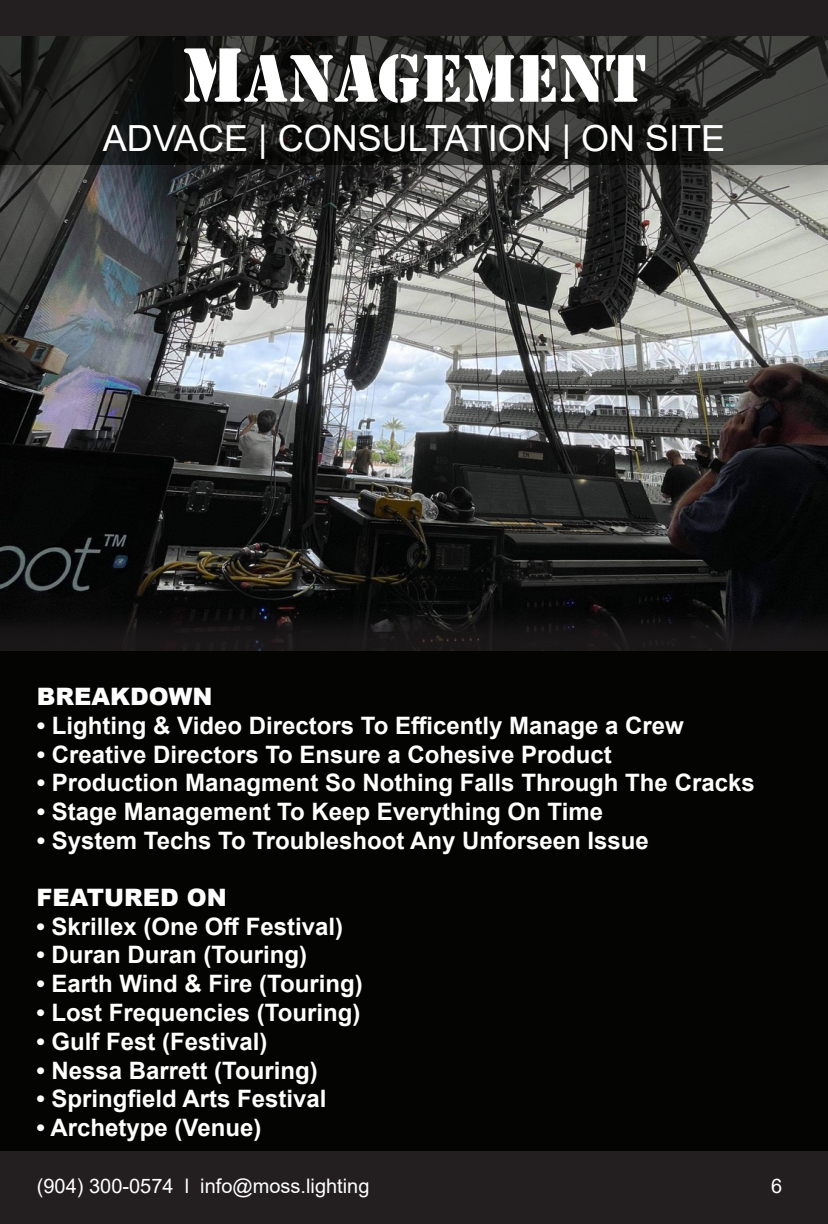
<style>
.page{position:relative;width:828px;height:1224px;background:#231f20}
.page>*{position:absolute;margin:0;border:0;box-sizing:border-box;transform-origin:0 0}
.t1{font:70px "Stencil";color:#fff}
.t2{font:36px "Arial";color:#fff}
.t3{font:700 24px "Arial";color:#fff}
.t4{font:900 24px "Arial";color:#fff}
.t5{font:20px "Arial";color:#fff}
.s1{font-size:80px}
</style>
<div class="page">
<img style="left:0;top:224px;width:828px;height:380px">
<div style="left:0;top:604px;width:828px;height:540px;background:#231f20;opacity:.7"></div>
<div style="left:0;top:651px;width:828px;height:499px;background:#040503"></div>
<div style="left:0;top:13px;width:828px;height:211px;background:#231f20;opacity:.6"></div>
<svg style="left:0;top:36px;width:828px;height:129px"></svg>
<p class="t1" style="left:181px;top:38px;width:467px"><span class="s1">M</span>ANAGEMENT</p>
<p class="t2" style="left:103px;top:114px;width:624px">ADVACE | CONSULTATION | ON SITE</p>
<p class="t4" style="left:37px;top:679px;width:177px">BREAKDOWN</p>
<p class="t3" style="left:37px;top:708px;width:648px">• Lighting &amp; Video Directors To Efficently Manage a Crew</p>
<p class="t3" style="left:37px;top:737px;width:576px">• Creative Directors To Ensure a Cohesive Product</p>
<p class="t3" style="left:37px;top:766px;width:719px">• Production Managment So Nothing Falls Through The Cracks</p>
<p class="t3" style="left:37px;top:795px;width:568px">• Stage Management To Keep Everything On Time</p>
<p class="t3" style="left:37px;top:824px;width:614px">• System Techs To Troubleshoot Any Unforseen Issue</p>
<p class="t4" style="left:36px;top:880px;width:192px">FEATURED ON</p>
<p class="t3" style="left:36px;top:909px;width:308px">• Skrillex (One Off Festival)</p>
<p class="t3" style="left:36px;top:938px;width:272px">• Duran Duran (Touring)</p>
<p class="t3" style="left:36px;top:967px;width:328px">• Earth Wind &amp; Fire (Touring)</p>
<p class="t3" style="left:36px;top:996px;width:325px">• Lost Frequencies (Touring)</p>
<p class="t3" style="left:36px;top:1024px;width:233px">• Gulf Fest (Festival)</p>
<p class="t3" style="left:36px;top:1053px;width:283px">• Nessa Barrett (Touring)</p>
<p class="t3" style="left:36px;top:1082px;width:292px">• Springfield Arts Festival</p>
<p class="t3" style="left:36px;top:1111px;width:226px">• Archetype (Venue)</p>
<p class="t5" style="left:37px;top:1172px;width:334px">(904) 300-0574 l info@moss.lighting</p>
<p class="t5" style="left:771px;top:1172px;width:13px">6</p>
</div>
